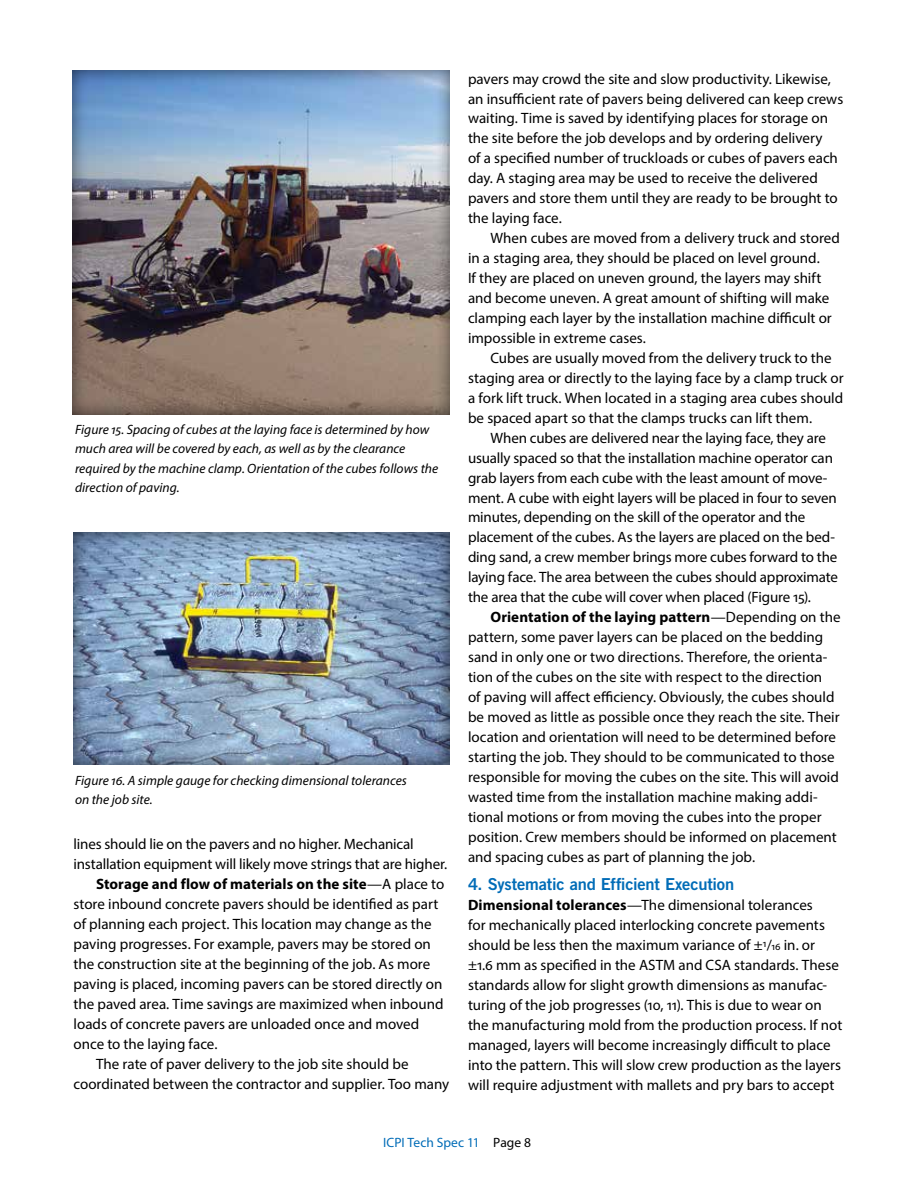
<style>
.page{position:relative;width:918px;height:1188px;background:#fff}
.page>*{position:absolute;margin:0;border:0;box-sizing:border-box;transform-origin:0 0}
.t1{font:16.5px "Trade Gothic Bold Two";letter-spacing:-.01em;color:#006cb7}
.t2{font:15px/20px "Myriad Pro";color:#000}
.t3{font:700 15px "Myriad Pro";letter-spacing:.005em;color:#000}
.t4{font:italic 13.5px/19.5px "Myriad Pro";color:#000}
.t5{font:13.5px "Myriad Pro";color:#006cb7}
.s1{font-weight:400}
.s2{font-weight:700}
.s3{font-size:10.5px}
.s4{color:#000}
</style>
<div class="page">
<div style="left:70px;top:69px;width:382px;height:348px;background:#000;opacity:.6"></div>
<div style="left:72px;top:531px;width:380px;height:234px;background:#000;opacity:.6"></div>
<p class="t4" style="left:75px;top:419px;width:365px">Figure 15. Spacing of cubes at the laying face is determined by how much area will be covered by each, as well as by the clearance required by the machine clamp. Orientation of the cubes follows the direction of paving.</p>
<p class="t4" style="left:75px;top:770px;width:333px">Figure 16. A simple gauge for checking dimensional tolerances on the job site.</p>
<p class="t2" style="left:74px;top:834px;width:342px">lines should lie on the pavers and no higher. Mechanical</p>
<p class="t2" style="left:74px;top:854px;width:375px">installation equipment will likely move strings that are higher.</p>
<p class="t3" style="left:96px;top:874px;width:350px">Storage and flow of materials on the site<span class="s1">—A place to</span></p>
<p class="t2" style="left:74px;top:894px;width:366px">store inbound concrete pavers should be identified as part</p>
<p class="t2" style="left:74px;top:914px;width:360px">of planning each project. This location may change as the</p>
<p class="t2" style="left:74px;top:934px;width:359px">paving progresses. For example, pavers may be stored on</p>
<p class="t2" style="left:74px;top:954px;width:358px">the construction site at the beginning of the job. As more</p>
<p class="t2" style="left:74px;top:974px;width:370px">paving is placed, incoming pavers can be stored directly on</p>
<p class="t2" style="left:74px;top:994px;width:372px">the paved area. Time savings are maximized when inbound</p>
<p class="t2" style="left:74px;top:1013px;width:347px">loads of concrete pavers are unloaded once and moved</p>
<p class="t2" style="left:74px;top:1033px;width:145px">once to the laying face.</p>
<p class="t2" style="left:96px;top:1053px;width:314px">The rate of paver delivery to the job site should be</p>
<p class="t2" style="left:74px;top:1073px;width:377px">coordinated between the contractor and supplier. Too many</p>
<p class="t2" style="left:468px;top:68px;width:377px">pavers may crowd the site and slow productivity. Likewise, an insufficient rate of pavers being delivered can keep crews waiting. Time is saved by identifying places for storage on the site before the job develops and by ordering delivery<br>of a specified number of truckloads or cubes of pavers each day. A staging area may be used to receive the delivered pavers and store them until they are ready to be brought to the laying face.</p>
<p class="t2" style="left:468px;top:228px;width:374px;text-indent:22px">When cubes are moved from a delivery truck and stored in a staging area, they should be placed on level ground.<br>If they are placed on uneven ground, the layers may shift and become uneven. A great amount of shifting will make clamping each layer by the installation machine difficult or impossible in extreme cases.</p>
<p class="t2" style="left:468px;top:348px;width:377px;text-indent:22px">Cubes are usually moved from the delivery truck to the staging area or directly to the laying face by a clamp truck or a fork lift truck. When located in a staging area cubes should be spaced apart so that the clamps trucks can lift them.</p>
<p class="t2" style="left:468px;top:427px;width:372px;text-indent:22px">When cubes are delivered near the laying face, they are usually spaced so that the installation machine operator can grab layers from each cube with the least amount of move&shy;ment. A cube with eight layers will be placed in four to seven minutes, depending on the skill of the operator and the placement of the cubes. As the layers are placed on the bed&shy;ding sand, a crew member brings more cubes forward to the laying face. The area between the cubes should approximate the area that the cube will cover when placed (Figure 15).</p>
<p class="t2" style="left:468px;top:607px;width:374px;text-indent:22px"><span class="s2">Orientation of the laying pattern</span>—Depending on the pattern, some paver layers can be placed on the bedding sand in only one or two directions. Therefore, the orienta&shy;tion of the cubes on the site with respect to the direction<br>of paving will affect efficiency. Obviously, the cubes should be moved as little as possible once they reach the site. Their location and orientation will need to be determined before starting the job. They should to be communicated to those responsible for moving the cubes on the site. This will avoid wasted time from the installation machine making addi&shy;tional motions or from moving the cubes into the proper position. Crew members should be informed on placement and spacing cubes as part of planning the job.</p>
<p class="t1" style="left:468px;top:874px;width:268px">4. Systematic and Efficient Execution</p>
<p class="t2" style="left:468px;top:895px;width:376px"><span class="s2">Dimensional tolerances</span>—The dimensional tolerances<br>for mechanically placed interlocking concrete pavements should be less then the maximum variance of ±<sup>1</sup>/<span class="s3">16</span> in. or ±1.6 mm as specified in the ASTM and CSA standards. These standards allow for slight growth dimensions as manufac&shy;turing of the job progresses (10, 11). This is due to wear on the manufacturing mold from the production process. If not managed, layers will become increasingly difficult to place into the pattern. This will slow crew production as the layers will require adjustment with mallets and pry bars to accept</p>
<p class="t5" style="left:383px;top:1134px;width:149px">ICPI Tech Spec 11 <span class="s4">Page 8</span></p>
</div>
